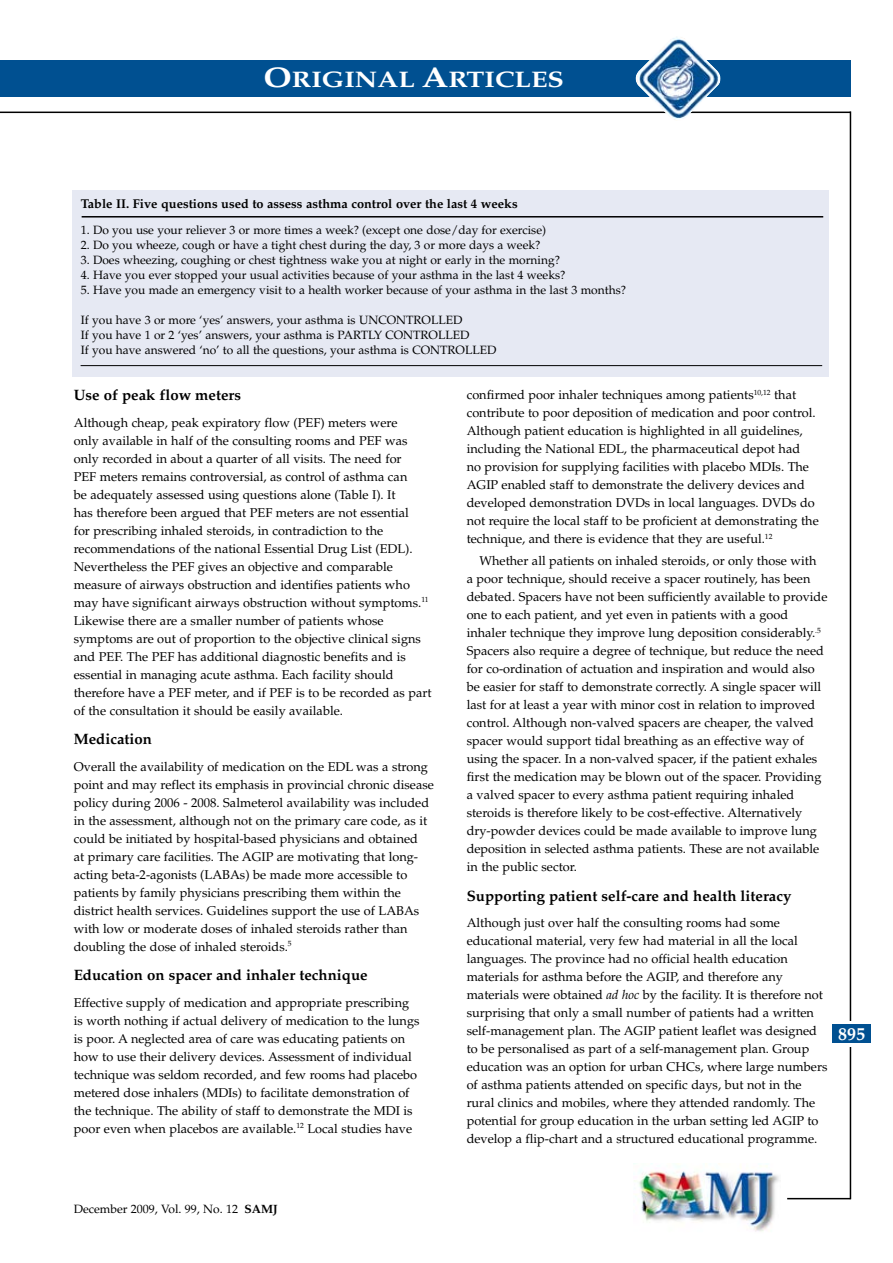
<style>
.page{position:relative;width:893px;height:1263px;background:#fff}
.page>*{position:absolute;margin:0;border:0;box-sizing:border-box;transform-origin:0 0}
.t1{font:700 22.5px "Palatino";color:#fff;scale:1.2 1}
.t2{font:700 18px "Palatino";color:#fff}
.t3{font:700 15px "Palatino";color:#000}
.t4{font:12.75px/18px "Palatino";color:#000}
.t5{font:700 12.75px "Palatino";color:#000}
.t6{font:12px/15px "Palatino";color:#000}
.s1{font-size:28.5px}
.s2{font-style:italic}
.s3{font-weight:700}
</style>
<div class="page">
<hr style="left:850px;top:111px;width:1px;height:1088px;background:#000">
<div style="left:836px;top:1021px;width:28px;height:25px;background:#fff"></div>
<hr style="left:787px;top:1198px;width:64px;height:1px;background:#000">
<div style="left:0;top:60px;width:850px;height:37px;background:#005091"></div>
<hr style="left:0;top:112px;width:850px;height:1px;background:#000">
<img style="left:634px;top:1163px;width:145px;height:69px">
<div style="left:832px;top:1024px;width:38px;height:19px;background:#005091"></div>
<img style="left:635px;top:37px;width:86px;height:83px">
<div style="left:72px;top:190px;width:757px;height:187px;background:#e6e9f3"></div>
<hr style="left:82px;top:216px;width:741px;height:2px;background:#000">
<hr style="left:81px;top:365px;width:741px;height:1px;background:#000">
<h1 class="t1" style="left:263px;top:67px;width:252px"><span class="s1">O</span>RIGINAL <span class="s1">A</span>RTICLES</h1>
<p class="t5" style="left:81px;top:197px;width:438px">Table II. Five questions used to assess asthma control over the last 4 weeks</p>
<p class="t6" style="left:81px;top:223px;width:467px">1. Do you use your reliever 3 or more times a week? (except one dose/day for exercise)</p>
<p class="t6" style="left:81px;top:238px;width:461px">2. Do you wheeze, cough or have a tight chest during the day, 3 or more days a week?</p>
<p class="t6" style="left:81px;top:253px;width:481px">3. Does wheezing, coughing or chest tightness wake you at night or early in the morning?</p>
<p class="t6" style="left:81px;top:268px;width:486px">4. Have you ever stopped your usual activities because of your asthma in the last 4 weeks?</p>
<p class="t6" style="left:81px;top:283px;width:547px">5. Have you made an emergency visit to a health worker because of your asthma in the last 3 months?</p>
<p class="t6" style="left:81px;top:313px;width:417px">If you have 3 or more ‘yes’ answers, your asthma is UNCONTROLLED<br>If you have 1 or 2 ‘yes’ answers, your asthma is PARTLY CONTROLLED<br>If you have answered ‘no’ to all the questions, your asthma is CONTROLLED</p>
<p class="t3" style="left:74px;top:386px;width:169px">Use of peak flow meters</p>
<p class="t4" style="left:74px;top:414px;width:359px">Although cheap, peak expiratory flow (PEF) meters were<br>only available in half of the consulting rooms and PEF was only recorded in about a quarter of all visits. The need for<br>PEF meters remains controversial, as control of asthma can<br>be adequately assessed using questions alone (Table I). It<br>has therefore been argued that PEF meters are not essential<br>for prescribing inhaled steroids, in contradiction to the recommendations of the national Essential Drug List (EDL).<br>Nevertheless the PEF gives an objective and comparable measure of airways obstruction and identifies patients who may have significant airways obstruction without symptoms.<sup>11<br></sup>Likewise there are a smaller number of patients whose symptoms are out of proportion to the objective clinical signs and PEF. The PEF has additional diagnostic benefits and is essential in managing acute asthma. Each facility should therefore have a PEF meter, and if PEF is to be recorded as part of the consultation it should be easily available.</p>
<p class="t3" style="left:74px;top:730px;width:80px">Medication</p>
<p class="t4" style="left:74px;top:758px;width:362px">Overall the availability of medication on the EDL was a strong point and may reflect its emphasis in provincial chronic disease policy during 2006 - 2008. Salmeterol availability was included in the assessment, although not on the primary care code, as it could be initiated by hospital-based physicians and obtained<br>at primary care facilities. The AGIP are motivating that long&shy;acting beta-2-agonists (LABAs) be made more accessible to patients by family physicians prescribing them within the district health services. Guidelines support the use of LABAs with low or moderate doses of inhaled steroids rather than doubling the dose of inhaled steroids.<sup>5</sup></p>
<p class="t3" style="left:74px;top:966px;width:295px">Education on spacer and inhaler technique</p>
<p class="t4" style="left:74px;top:994px;width:347px">Effective supply of medication and appropriate prescribing is worth nothing if actual delivery of medication to the lungs is poor. A neglected area of care was educating patients on how to use their delivery devices. Assessment of individual technique was seldom recorded, and few rooms had placebo metered dose inhalers (MDIs) to facilitate demonstration of the technique. The ability of staff to demonstrate the MDI is poor even when placebos are available.<sup>12</sup> Local studies have</p>
<p class="t4" style="left:467px;top:386px;width:354px">confirmed poor inhaler techniques among patients<sup>10,12</sup> that contribute to poor deposition of medication and poor control.<br>Although patient education is highlighted in all guidelines, including the National EDL, the pharmaceutical depot had<br>no provision for supplying facilities with placebo MDIs. The AGIP enabled staff to demonstrate the delivery devices and developed demonstration DVDs in local languages. DVDs do not require the local staff to be proficient at demonstrating the technique, and there is evidence that they are useful.<sup>12</sup></p>
<p class="t4" style="left:467px;top:552px;width:362px;text-indent:13px">Whether all patients on inhaled steroids, or only those with<br>a poor technique, should receive a spacer routinely, has been debated. Spacers have not been sufficiently available to provide one to each patient, and yet even in patients with a good inhaler technique they improve lung deposition considerably.<sup>.5<br></sup>Spacers also require a degree of technique, but reduce the need for co-ordination of actuation and inspiration and would also be easier for staff to demonstrate correctly. A single spacer will last for at least a year with minor cost in relation to improved control. Although non-valved spacers are cheaper, the valved spacer would support tidal breathing as an effective way of using the spacer. In a non-valved spacer, if the patient exhales first the medication may be blown out of the spacer. Providing a valved spacer to every asthma patient requiring inhaled steroids is therefore likely to be cost-effective. Alternatively dry-powder devices could be made available to improve lung deposition in selected asthma patients. These are not available in the public sector.</p>
<p class="t3" style="left:467px;top:887px;width:326px">Supporting patient self-care and health literacy</p>
<p class="t4" style="left:467px;top:914px;width:362px">Although just over half the consulting rooms had some educational material, very few had material in all the local languages. The province had no official health education materials for asthma before the AGIP, and therefore any materials were obtained <span class="s2">ad hoc</span> by the facility. It is therefore not surprising that only a small number of patients had a written self-management plan. The AGIP patient leaflet was designed to be personalised as part of a self-management plan. Group education was an option for urban CHCs, where large numbers of asthma patients attended on specific days, but not in the rural clinics and mobiles, where they attended randomly. The potential for group education in the urban setting led AGIP to develop a flip-chart and a structured educational programme.</p>
<h2 class="t2" style="left:838px;top:1024px;width:28px">895</h2>
<p class="t6" style="left:74px;top:1201px;width:206px">December 2009, Vol. 99, No. 12 <span class="s3">SAMJ</span></p>
</div>
